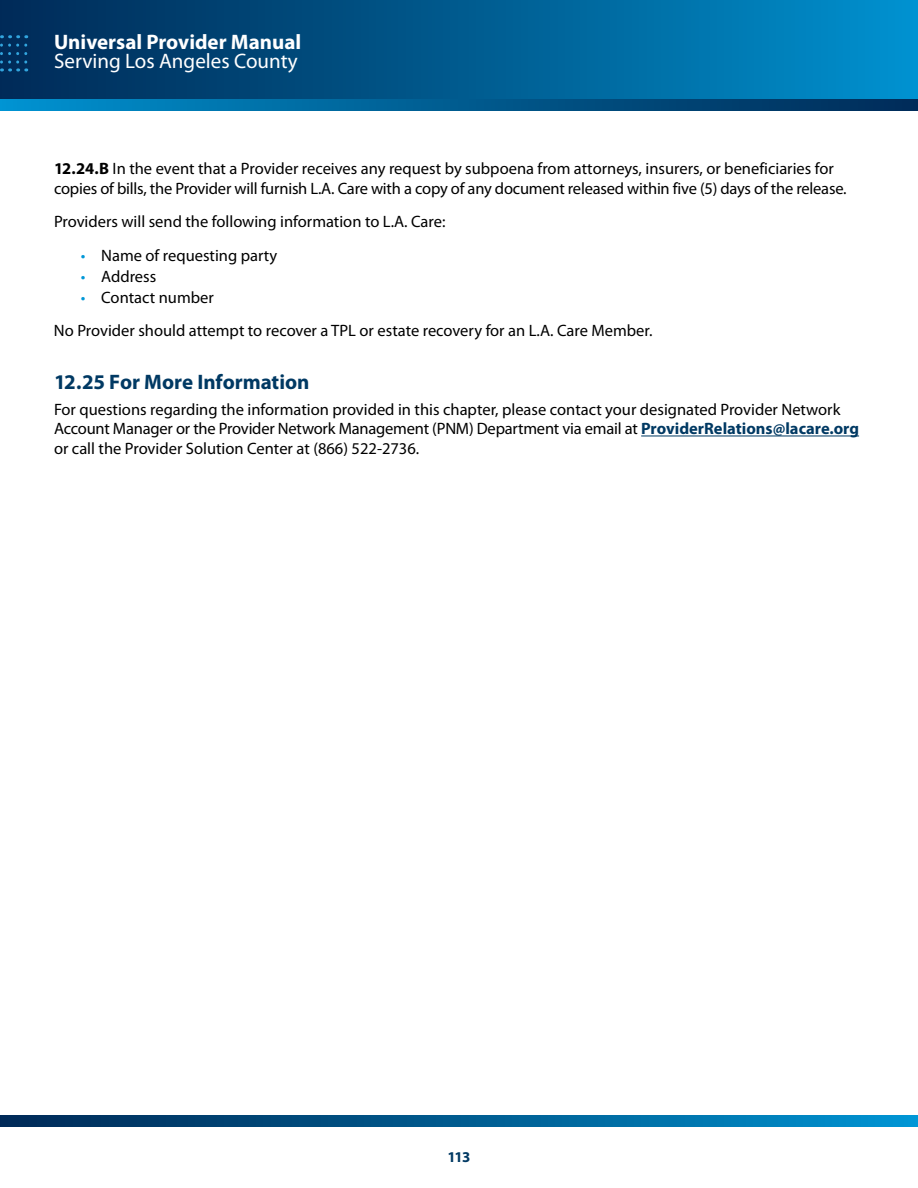
<style>
.page{position:relative;width:918px;height:1188px;background:#fff}
.page>*{position:absolute;margin:0;border:0;box-sizing:border-box;transform-origin:0 0}
.t1{font:700 21px "Myriad Pro";color:#fff}
.t2{font:21px "Myriad Pro";color:#fff}
.t3{font:700 21px "Myriad Pro";color:#003963}
.t4{font:16.5px/19.5px "Myriad Pro";color:#000}
.t5{font:700 15px "Myriad Pro";color:#003963}
.s1{font-weight:700}
.s2{color:#0097d7}
.s3{font-weight:700;color:#003963}
</style>
<div class="page">
<div style="left:0;top:0;width:918px;height:100px;background:linear-gradient(to right,#002954,#008fcc)"></div>
<svg style="left:0;top:1116px;width:918px;height:11px;background:#005c91"></svg>
<svg style="left:0;top:100px;width:918px;height:10px;background:#005c91"></svg>
<svg style="left:0;top:45px;width:27px;height:26px"></svg>
<hr style="left:641px;top:436px;width:218px;height:1px;background:#003963">
<p class="t1" style="left:54px;top:28px;width:249px">Universal Provider Manual</p>
<p class="t2" style="left:54px;top:48px;width:245px">Serving Los Angeles County</p>
<p class="t4" style="left:54px;top:159px;width:794px"><span class="s1">12.24.B</span> In the event that a Provider receives any request by subpoena from attorneys, insurers, or beneficiaries for copies of bills, the Provider will furnish L.A. Care with a copy of any document released within five (5) days of the release.</p>
<p class="t4" style="left:54px;top:211px;width:393px">Providers will send the following information to L.A. Care:</p>
<p class="t4" style="left:81px;top:246px;width:198px"><span class="s2">•</span> Name of requesting party</p>
<p class="t4" style="left:81px;top:267px;width:77px"><span class="s2">•</span> Address</p>
<p class="t4" style="left:54px;top:281px;width:600px;line-height:33px;text-indent:27px"><span class="s2">•</span> Contact number<br>No Provider should attempt to recover a TPL or estate recovery for an L.A. Care Member.</p>
<p class="t3" style="left:54px;top:368px;width:257px">12.25 For More Information</p>
<p class="t4" style="left:54px;top:399px;width:807px">For questions regarding the information provided in this chapter, please contact your designated Provider Network<br>Account Manager or the Provider Network Management (PNM) Department via email at <span class="s3">ProviderRelations@lacare.org </span>or call the Provider Solution Center at (866) 522-2736.</p>
<p class="t5" style="left:448px;top:1147px;width:24px">113</p>
</div>
